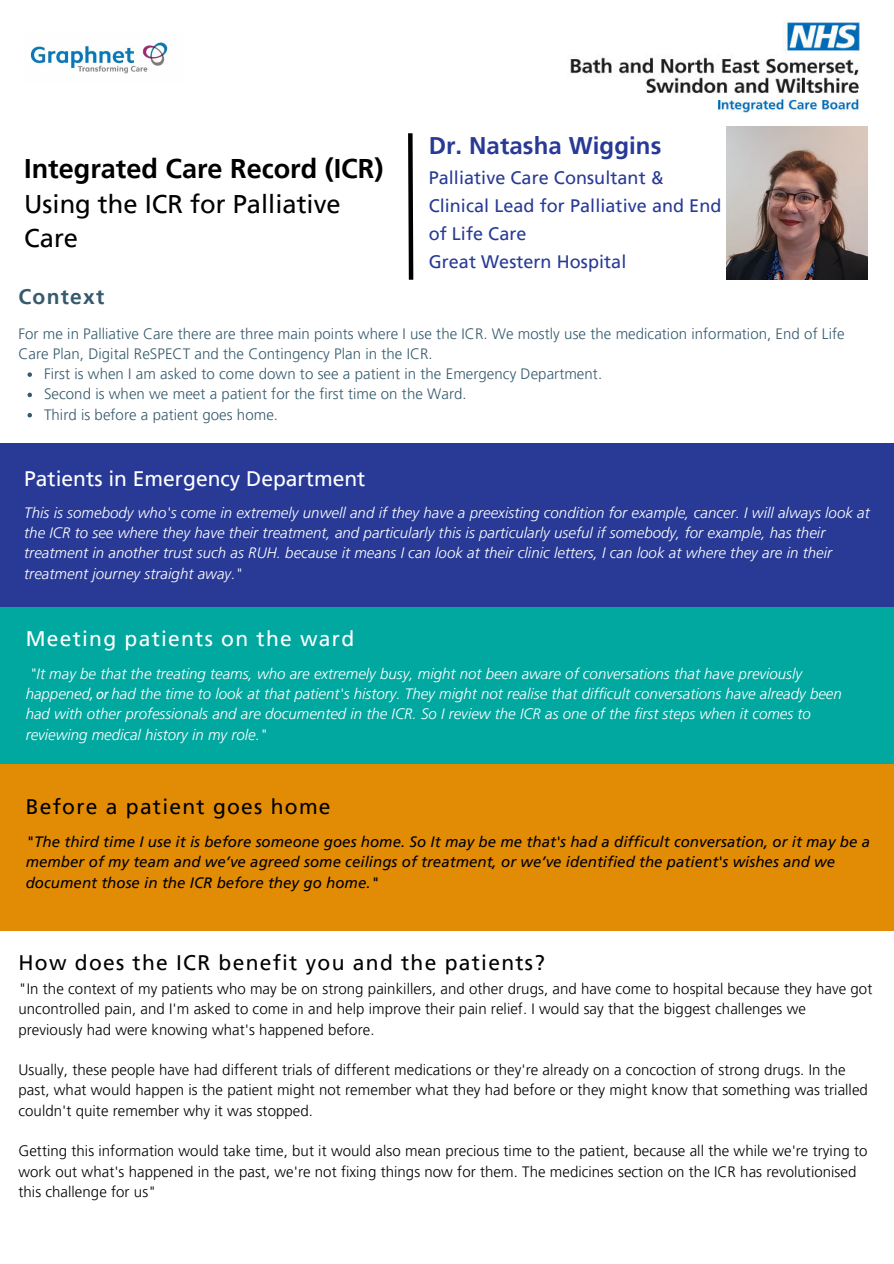
<style>
.page{position:relative;width:894px;height:1264px;background:#fff}
.page>*{position:absolute;margin:0;border:0;box-sizing:border-box;transform-origin:0 0}
.t1{font:700 27px "Frutiger LT Pro";color:#000}
.t2{font:25.5px/35px "Frutiger LT Pro";color:#000}
.t3{font:700 24px "Frutiger LT Pro";letter-spacing:.005em;color:#283a96}
.t4{font:21px "Frutiger LT Pro";letter-spacing:.06em;color:#000}
.t5{font:21px "Frutiger LT Pro";color:#fff}
.t6{font:21px "Frutiger LT Pro";letter-spacing:.06em;color:#fff}
.t7{font:700 21px "Frutiger LT Pro";letter-spacing:.06em;color:#365b6d}
.t8{font:18px/28.2px "Frutiger LT Pro";letter-spacing:.005em;color:#283a96}
.t9{font:300 15px/20.2px "Frutiger LT Pro";letter-spacing:.005em;color:#000}
.t10{font:italic 300 15px/20.2px "Frutiger LT Pro";letter-spacing:.005em;color:#fff}
.t11{font:300 15px/20.2px "Frutiger LT Pro";letter-spacing:.005em;color:#365b6d}
.t12{font:italic 15px/20.2px "Frutiger LT Pro";letter-spacing:.005em;color:#000}
.s1{font-family:"Myriad Pro";font-weight:400}
</style>
<div class="page">
<div style="left:0;top:606px;width:893px;height:158px;background:#00a8a0"></div>
<div style="left:0;top:443px;width:893px;height:163px;background:#283a96"></div>
<img style="left:30px;top:42px;width:138px;height:32px">
<svg style="left:408px;top:133px;width:6px;height:147px"></svg>
<div style="left:0;top:764px;width:893px;height:167px;background:#e28c05"></div>
<img style="left:726px;top:126px;width:140px;height:154px">
<svg style="left:27px;top:372px;width:5px;height:5px"></svg>
<svg style="left:27px;top:392px;width:5px;height:5px"></svg>
<svg style="left:27px;top:413px;width:5px;height:4px"></svg>
<img style="left:570px;top:20px;width:290px;height:93px">
<p class="t1" style="left:24px;top:152px;width:360px">Integrated Care Record (ICR)</p>
<p class="t2" style="left:24px;top:186px;width:318px">Using the ICR for Palliative<br>Care</p>
<p class="t7" style="left:18px;top:284px;width:87px">Context</p>
<p class="t3" style="left:428px;top:131px;width:234px">Dr. Natasha Wiggins</p>
<p class="t8" style="left:428px;top:163px;width:294px">Palliative Care Consultant &amp;<br>Clinical Lead for Palliative and End of Life Care</p>
<p class="t8" style="left:428px;top:248px;width:199px">Great Western Hospital</p>
<p class="t11" style="left:18px;top:323px;width:827px">For me in Palliative Care there are three main points where I use the ICR. We mostly use the medication information, End of Life<br>Care Plan, Digital ReSPECT and the Contingency Plan in the ICR.</p>
<p class="t11" style="left:44px;top:364px;width:559px">First is when I am asked to come down to see a patient in the Emergency Department.</p>
<p class="t11" style="left:44px;top:384px;width:424px">Second is when we meet a patient for the first time on the Ward.</p>
<p class="t11" style="left:44px;top:404px;width:235px">Third is before a patient goes home.</p>
<p class="t5" style="left:24px;top:466px;width:342px">Patients in Emergency Department</p>
<p class="t10" style="left:24px;top:502px;width:846px">This is somebody who's come in extremely unwell and if they have a preexisting condition for example, cancer. I will always look at the ICR to see where they have their treatment, and particularly this is particularly useful if somebody, for example, has their treatment in another trust such as RUH. because it means I can look at their clinic letters, I can look at where they are in their treatment journey straight away."</p>
<p class="t6" style="left:26px;top:626px;width:330px">Meeting patients on the ward</p>
<p class="t10" style="left:26px;top:663px;width:817px">"It may be that the treating teams, who are extremely busy, might not been aware of conversations that have previously happened<span class="s1">, or</span> had the time to look at that patient's history. They might not realise that difficult conversations have already been had with other professionals and are documented in the ICR. So I review the ICR as one of the first steps when it comes to reviewing medical history in my role."</p>
<p class="t4" style="left:26px;top:794px;width:306px">Before a patient goes home</p>
<p class="t12" style="left:26px;top:831px;width:845px">"The third time I use it is before someone goes home. So It may be me that's had a difficult conversation, or it may be a member of my team and we’ve agreed some ceilings of treatment, or we’ve identified the patient's wishes and we document those in the ICR before they go home."</p>
<p class="t4" style="left:18px;top:949px;width:527px">How does the ICR benefit you and the patients?</p>
<p class="t9" style="left:18px;top:978px;width:855px">"In the context of my patients who may be on strong painkillers, and other drugs, and have come to hospital because they have got uncontrolled pain, and I'm asked to come in and help improve their pain relief. I would say that the biggest challenges we previously had were knowing what's happened before.</p>
<p class="t9" style="left:18px;top:1059px;width:850px">Usually, these people have had different trials of different medications or they're already on a concoction of strong drugs. In the past, what would happen is the patient might not remember what they had before or they might know that something was trialled couldn't quite remember why it was stopped.</p>
<p class="t9" style="left:18px;top:1140px;width:850px">Getting this information would take time, but it would also mean precious time to the patient, because all the while we're trying to work out what's happened in the past, we're not fixing things now for them. The medicines section on the ICR has revolutionised this challenge for us"</p>
</div>
